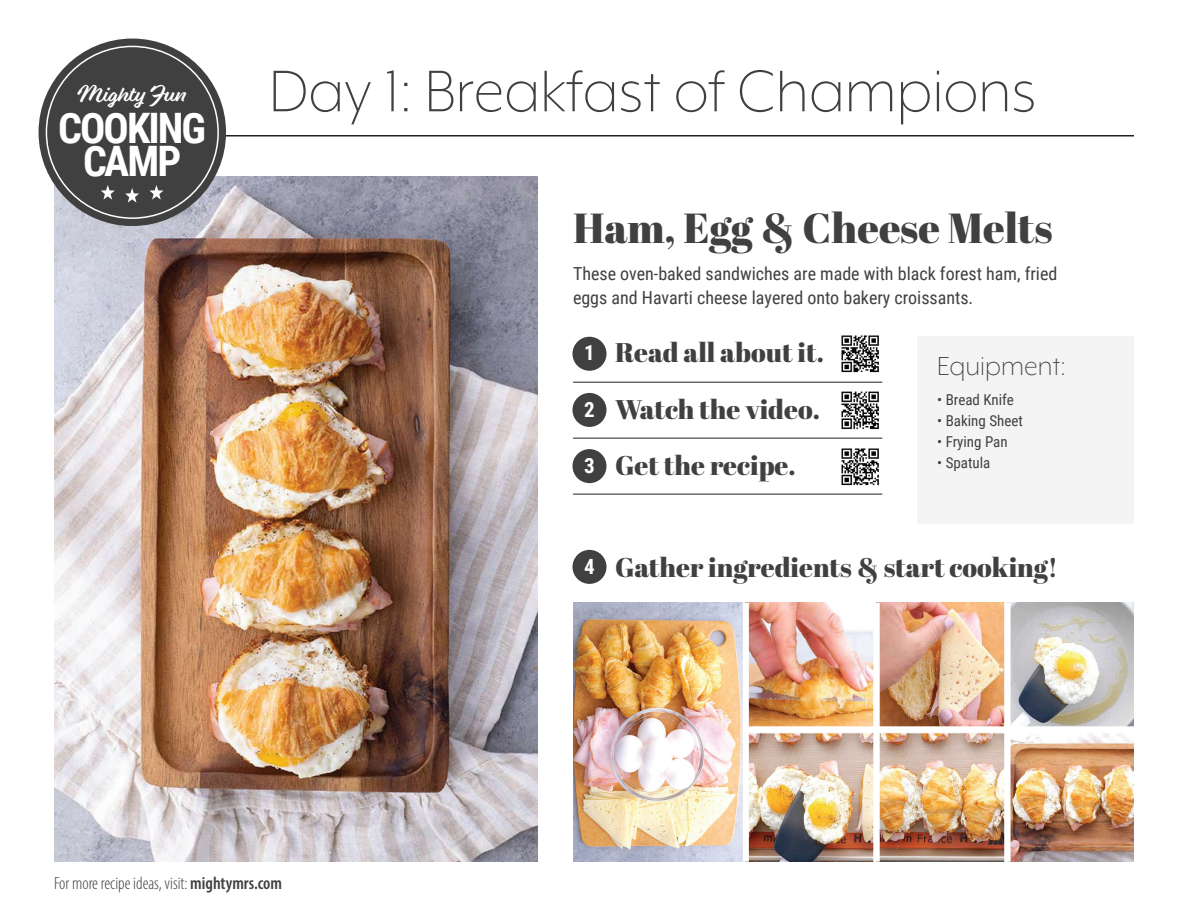
<style>
.page{position:relative;width:1188px;height:918px;background:#fff}
.page>*{position:absolute;margin:0;border:0;box-sizing:border-box;transform-origin:0 0}
.t1{font:300 67.5px "Mr Eaves XL Mod OT";color:#404041}
.t2{font:42px "Abril Fatface";color:#404041}
.t3{font:700 42px/33px "Roboto Condensed";letter-spacing:-.045em;color:#fff;text-align:center}
.t4{font:300 30px "Mr Eaves XL Mod OT";color:#404041}
.t5{font:27px/56.4px "Abril Fatface";color:#404041}
.t6{font:21.6px "Eds Market Main Script";color:#fff}
.t7{font:700 21px "Roboto Condensed";color:#fff}
.t8{font:18px/24px "Roboto Condensed";color:#404041}
.t9{font:300 condensed 17.7px "Myriad Pro";color:#404041}
.t10{font:15px "Roboto Condensed";color:#404041}
.s1{font-weight:600}
</style>
<div class="page">
<div style="left:917px;top:337px;width:217px;height:187px;background:#f4f4f4"></div>
<img style="left:54px;top:176px;width:484px;height:686px">
<hr style="left:54px;top:135px;width:1080px;height:1px;background:#231f20">
<hr style="left:573px;top:382px;width:309px;height:1px;background:#231f20">
<hr style="left:573px;top:494px;width:309px;height:1px;background:#231f20">
<hr style="left:573px;top:438px;width:309px;height:1px;background:#231f20">
<img style="left:841px;top:335px;width:38px;height:38px">
<img style="left:841px;top:448px;width:38px;height:38px">
<img style="left:841px;top:391px;width:38px;height:39px">
<div style="left:39px;top:39px;width:187px;height:187px;background:#404041;border-radius:50%"></div>
<svg style="left:125px;top:188px;width:14px;height:15px"></svg>
<svg style="left:149px;top:185px;width:14px;height:15px"></svg>
<svg style="left:101px;top:185px;width:14px;height:15px"></svg>
<div style="left:572px;top:337px;width:35px;height:34px;background:#404041;border-radius:50%"></div>
<div style="left:572px;top:393px;width:35px;height:34px;background:#404041;border-radius:50%"></div>
<div style="left:572px;top:449px;width:35px;height:34px;background:#404041;border-radius:50%"></div>
<div style="left:572px;top:550px;width:35px;height:34px;background:#404041;border-radius:50%"></div>
<img style="left:573px;top:603px;width:170px;height:259px">
<img style="left:749px;top:603px;width:385px;height:259px">
<div style="left:874px;top:603px;width:6px;height:259px;background:#fff"></div>
<div style="left:1005px;top:603px;width:6px;height:259px;background:#fff"></div>
<div style="left:746px;top:726px;width:389px;height:6px;background:#fff"></div>
<p class="t6" style="left:77px;top:80px;width:111px">Mighty Fun</p>
<h2 class="t3" style="left:58px;top:110px;width:150px">COOKING<br>CAMP</h2>
<h1 class="t1" style="left:269px;top:57px;width:769px">Day 1: Breakfast of Champions</h1>
<h2 class="t2" style="left:573px;top:198px;width:481px">Ham, Egg &amp; Cheese Melts</h2>
<p class="t8" style="left:573px;top:261px;width:486px">These oven-baked sandwiches are made with black forest ham, fried eggs and Havarti cheese layered onto bakery croissants.</p>
<h3 class="t5" style="left:615px;top:324px;width:210px">Read all about it.<br>Watch the video.<br>Get the recipe.</h3>
<p class="t7" style="left:584px;top:338px;width:12px">1</p>
<h3 class="t4" style="left:937px;top:351px;width:130px">Equipment:</h3>
<p class="t10" style="left:937px;top:390px;width:78px">• Bread Knife</p>
<p class="t10" style="left:937px;top:411px;width:87px">• Baking Sheet</p>
<p class="t10" style="left:937px;top:432px;width:72px">• Frying Pan</p>
<p class="t10" style="left:937px;top:453px;width:55px">• Spatula</p>
<p class="t7" style="left:584px;top:394px;width:12px">2</p>
<p class="t7" style="left:584px;top:451px;width:12px">3</p>
<p class="t7" style="left:584px;top:551px;width:12px">4</p>
<h3 class="t5" style="left:615px;top:538px;width:445px">Gather ingredients &amp; start cooking!</h3>
<p class="t9" style="left:54px;top:872px;width:230px">For more recipe ideas, visit: <span class="s1">mightymrs.com</span></p>
</div>
